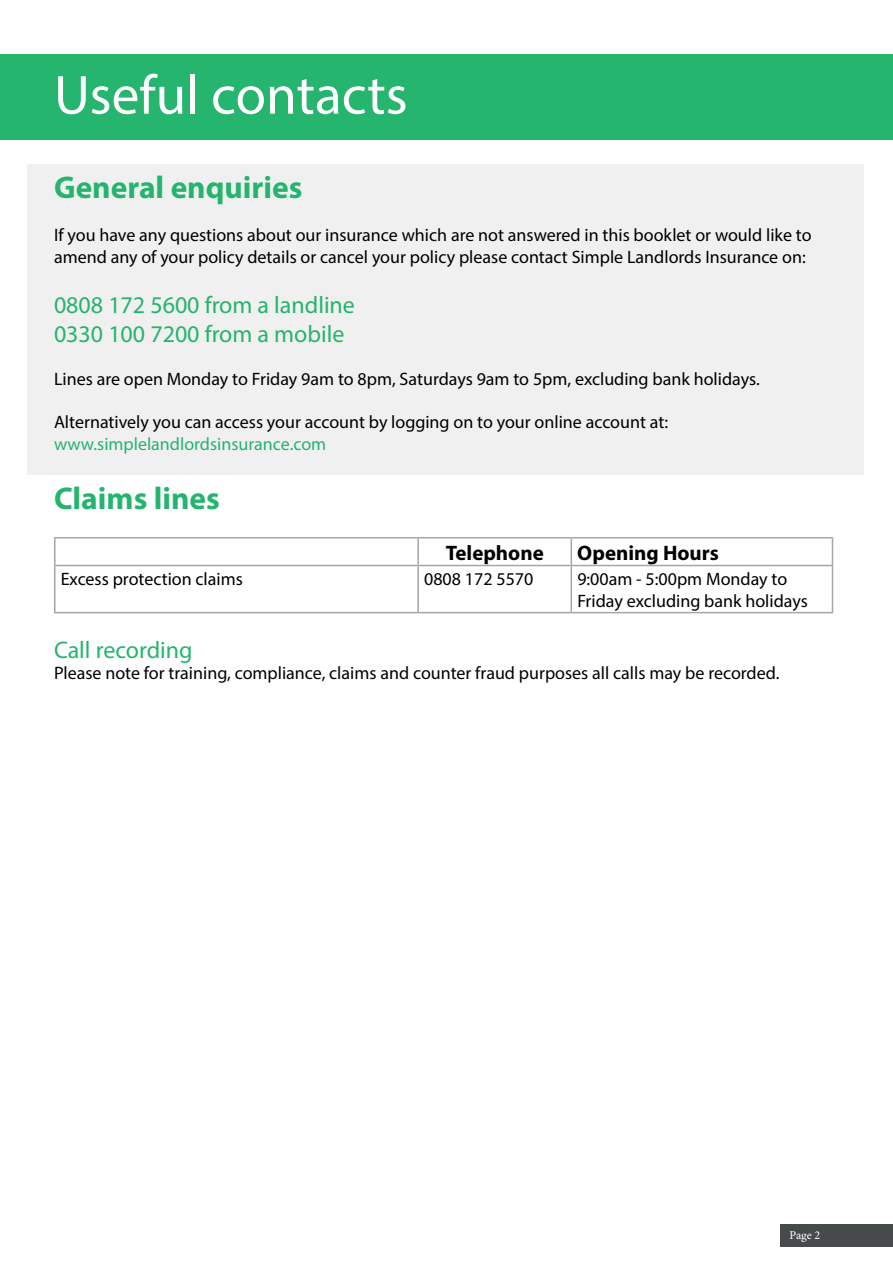
<style>
.page{position:relative;width:893px;height:1263px;background:#fff}
.page>*{position:absolute;margin:0;border:0;box-sizing:border-box;transform-origin:0 0}
.t1{font:55.5px "Myriad Pro";color:#fff}
.t2{font:700 31.5px "Myriad Pro";color:#25b46d}
.t3{font:24px/28.8px "Myriad Pro";color:#25b46d}
.t4{font:700 21px "Myriad Pro";color:#000}
.t5{font:18px/21.6px "Myriad Pro";color:#000}
.t6{font:18px "Myriad Pro";color:#25b46d}
.t7{font:12px "Minion Pro";color:#fff}
</style>
<div class="page">
<div style="left:28px;top:164px;width:836px;height:311px;background:#f0f0f0"></div>
<div style="left:0;top:54px;width:893px;height:85px;background:#26b56e"></div>
<hr style="left:54px;top:537px;width:364px;height:1px;background:#a6a6a6">
<hr style="left:54px;top:538px;width:2px;height:27px;background:#a6a6a6">
<hr style="left:54px;top:565px;width:364px;height:1px;background:#a6a6a6">
<hr style="left:54px;top:612px;width:364px;height:1px;background:#a6a6a6">
<hr style="left:418px;top:612px;width:153px;height:1px;background:#a6a6a6">
<hr style="left:571px;top:612px;width:262px;height:1px;background:#a6a6a6">
<hr style="left:54px;top:566px;width:2px;height:46px;background:#a6a6a6">
<hr style="left:417px;top:566px;width:2px;height:46px;background:#a6a6a6">
<hr style="left:571px;top:566px;width:1px;height:46px;background:#a6a6a6">
<hr style="left:832px;top:566px;width:1px;height:46px;background:#a6a6a6">
<hr style="left:418px;top:537px;width:153px;height:1px;background:#a6a6a6">
<hr style="left:417px;top:538px;width:2px;height:27px;background:#a6a6a6">
<hr style="left:418px;top:565px;width:153px;height:1px;background:#a6a6a6">
<hr style="left:571px;top:537px;width:262px;height:1px;background:#a6a6a6">
<svg style="left:571px;top:538px;width:1px;height:27px"></svg>
<svg style="left:832px;top:538px;width:1px;height:27px"></svg>
<hr style="left:571px;top:565px;width:262px;height:1px;background:#a6a6a6">
<div style="left:781px;top:1224px;width:112px;height:22px;background:#474a4b"></div>
<h1 class="t1" style="left:54px;top:61px;width:355px">Useful contacts</h1>
<h2 class="t2" style="left:54px;top:167px;width:250px">General enquiries</h2>
<p class="t5" style="left:54px;top:224px;width:759px">If you have any questions about our insurance which are not answered in this booklet or would like to amend any of your policy details or cancel your policy please contact Simple Landlords Insurance on:</p>
<h3 class="t3" style="left:54px;top:290px;width:302px">0808 172 5600 from a landline<br>0330 100 7200 from a mobile</h3>
<p class="t5" style="left:54px;top:368px;width:707px">Lines are open Monday to Friday 9am to 8pm, Saturdays 9am to 5pm, excluding bank holidays.</p>
<p class="t5" style="left:54px;top:411px;width:616px">Alternatively you can access your account by logging on to your online account at:</p>
<p class="t6" style="left:54px;top:433px;width:274px">www.simplelandlordsinsurance.com</p>
<h2 class="t2" style="left:54px;top:478px;width:167px">Claims lines</h2>
<p class="t4" style="left:446px;top:539px;width:100px">Telephone</p>
<p class="t4" style="left:577px;top:539px;width:143px">Opening Hours</p>
<p class="t5" style="left:61px;top:568px;width:184px">Excess protection claims</p>
<p class="t5" style="left:424px;top:568px;width:111px">0808 172 5570</p>
<p class="t5" style="left:577px;top:568px;width:232px">9:00am - 5:00pm Monday to<br>Friday excluding bank holidays</p>
<h3 class="t3" style="left:54px;top:635px;width:140px">Call recording</h3>
<p class="t5" style="left:54px;top:662px;width:727px">Please note for training, compliance, claims and counter fraud purposes all calls may be recorded.</p>
<p class="t7" style="left:789px;top:1227px;width:32px">Page 2</p>
</div>
